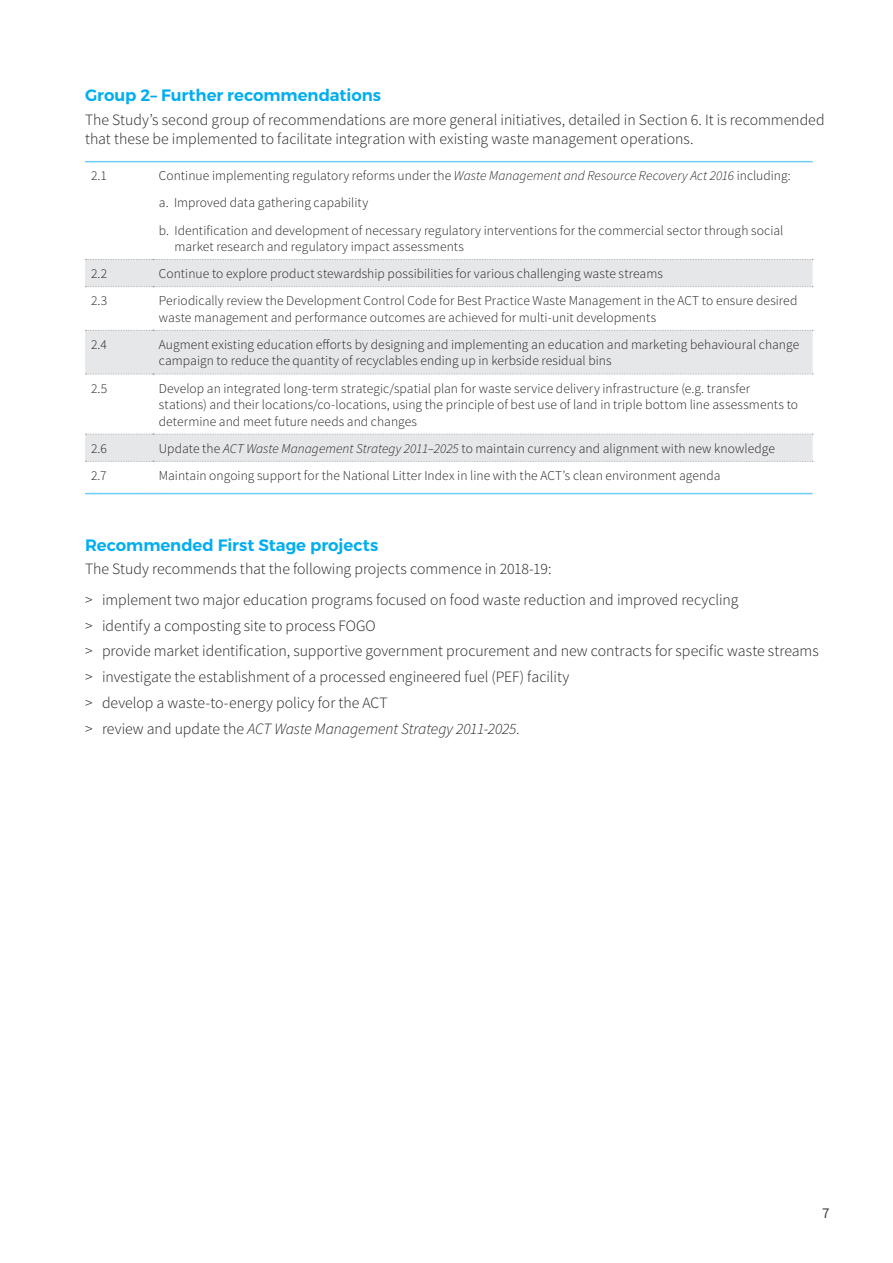
<style>
.page{position:relative;width:893px;height:1263px;background:#fff}
.page>*{position:absolute;margin:0;border:0;box-sizing:border-box;transform-origin:0 0}
.t1{font:600 16.5px "Montserrat";letter-spacing:-.005em;color:#00aeef}
.body_copy{font:300 15.75px/19.5px "Source Sans Pro";color:#231f20}
.t2{font:italic 300 15.75px "Source Sans Pro";letter-spacing:-.005em;color:#231f20}
.t3{font:15px "Source Sans Pro";color:#3e3e3f}
.t4{font:300 13.5px/16.5px "Source Sans Pro";letter-spacing:.005em;color:#231f20}
.s1{font-style:italic}
.s2{font-style:normal}
</style>
<div class="page">
<svg style="left:85px;top:162px;width:728px;height:331px"></svg>
<svg style="left:85px;top:260px;width:728px;height:201px"></svg>
<hr style="left:85px;top:493px;width:68px;height:1px;background:#6bcff6">
<hr style="left:153px;top:493px;width:660px;height:1px;background:#6bcff6">
<svg style="left:85px;top:259px;width:728px;height:1px"></svg>
<svg style="left:85px;top:286px;width:728px;height:1px"></svg>
<svg style="left:85px;top:330px;width:728px;height:1px"></svg>
<svg style="left:85px;top:374px;width:728px;height:1px"></svg>
<svg style="left:85px;top:434px;width:728px;height:1px"></svg>
<svg style="left:85px;top:461px;width:728px;height:1px"></svg>
<hr style="left:85px;top:161px;width:68px;height:1px;background:#6bcff6">
<hr style="left:153px;top:161px;width:660px;height:1px;background:#6bcff6">
<h4 class="t1" style="left:85px;top:85px;width:298px">Group 2– Further recommendations</h4>
<p class="body_copy" style="left:85px;top:110px;width:741px">The Study’s second group of recommendations are more general initiatives, detailed in Section 6. It is recommended that these be implemented to facilitate integration with existing waste management operations.</p>
<p class="t4" style="left:91px;top:168px;width:17px">2.1</p>
<p class="t4" style="left:159px;top:162px;width:633px;line-height:27.2px">Continue implementing regulatory reforms under the <span class="s1">Waste Management and Resource Recovery Act 2016</span> including: a. Improved data gathering capability<br>b. Identification and development of necessary regulatory interventions for the commercial sector through social</p>
<p class="t4" style="left:174px;top:238px;width:291px">market research and regulatory impact assessments</p>
<p class="t4" style="left:91px;top:266px;width:18px">2.2</p>
<p class="t4" style="left:159px;top:266px;width:506px">Continue to explore product stewardship possibilities for various challenging waste streams</p>
<p class="t4" style="left:91px;top:293px;width:18px">2.3</p>
<p class="t4" style="left:159px;top:293px;width:640px">Periodically review the Development Control Code for Best Practice Waste Management in the ACT to ensure desired waste management and performance outcomes are achieved for multi-unit developments</p>
<p class="t4" style="left:91px;top:336px;width:17px">2.4</p>
<p class="t4" style="left:159px;top:336px;width:642px">Augment existing education efforts by designing and implementing an education and marketing behavioural change campaign to reduce the quantity of recyclables ending up in kerbside residual bins</p>
<p class="t4" style="left:91px;top:380px;width:18px">2.5</p>
<p class="t4" style="left:159px;top:380px;width:641px">Develop an integrated long-term strategic/spatial plan for waste service delivery infrastructure (e.g. transfer stations) and their locations/co-locations, using the principle of best use of land in triple bottom line assessments to determine and meet future needs and changes</p>
<p class="t4" style="left:91px;top:440px;width:18px">2.6</p>
<p class="t4" style="left:159px;top:440px;width:618px">Update the <span class="s1">ACT Waste Management Strategy 2011–2025</span> to maintain currency and alignment with new knowledge</p>
<p class="t4" style="left:91px;top:467px;width:17px">2.7</p>
<p class="t4" style="left:159px;top:467px;width:563px">Maintain ongoing support for the National Litter Index in line with the ACT’s clean environment agenda</p>
<h4 class="t1" style="left:85px;top:535px;width:295px">Recommended First Stage projects</h4>
<p class="body_copy" style="left:85px;top:560px;width:468px">The Study recommends that the following projects commence in 2018-19:</p>
<p class="body_copy" style="left:85px;top:590px;width:655px">&gt; implement two major education programs focused on food waste reduction and improved recycling</p>
<p class="body_copy" style="left:85px;top:616px;width:292px">&gt; identify a composting site to process FOGO</p>
<p class="body_copy" style="left:85px;top:641px;width:735px">&gt; provide market identification, supportive government procurement and new contracts for specific waste streams</p>
<p class="body_copy" style="left:85px;top:667px;width:486px">&gt; investigate the establishment of a processed engineered fuel (PEF) facility</p>
<p class="body_copy" style="left:85px;top:693px;width:304px">&gt; develop a waste-to-energy policy for the ACT</p>
<p class="t2" style="left:85px;top:719px;width:436px"><span class="s2">&gt; review and update the</span> ACT Waste Management Strategy 2011-2025.</p>
<p class="t3" style="left:822px;top:1203px;width:9px">7</p>
</div>
